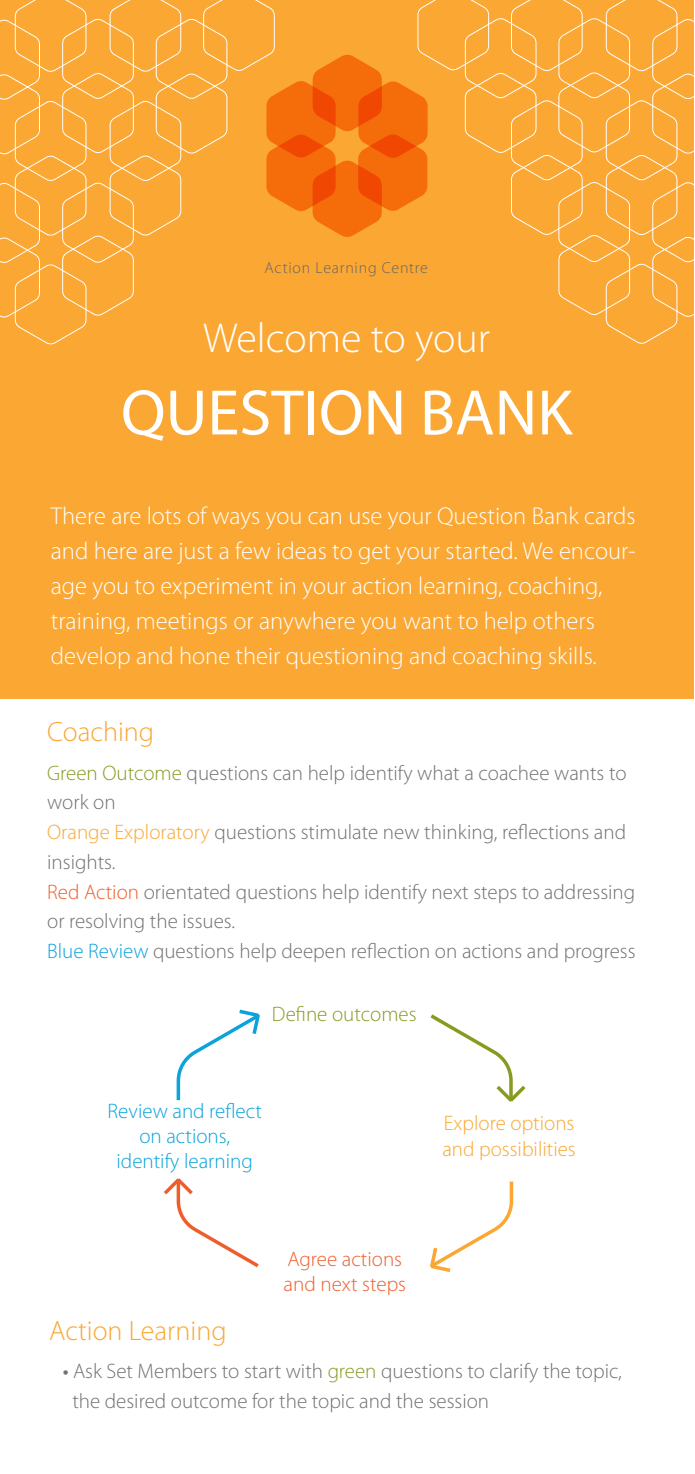
<style>
.page{position:relative;width:695px;height:1474px;background:#fff}
.page>*{position:absolute;margin:0;border:0;box-sizing:border-box;transform-origin:0 0}
.t1{font:64.75px "Myriad Pro";color:#fff}
.t2{font:300 42px "Myriad Pro";color:#fff}
.t3{font:300 28px "Myriad Pro";color:#faa733}
.t4{font:300 24.5px/35px "Myriad Pro";color:#fff}
.t5{font:300 21px/29.8px "Myriad Pro";color:#71716f}
.t6{font:300 21px/25.2px "Myriad Pro";color:#0aa3db;text-align:center}
.t7{font:300 21px/25.2px "Myriad Pro";color:#faa733}
.t8{font:300 21px/25.2px "Myriad Pro";color:#ee5e2d}
.t9{font:300 21px "Myriad Pro";color:#869c21}
.t10{font:300 15.92px "Myriad Pro";letter-spacing:.05em;color:#666664}
.s1{color:#869c21}
.s2{color:#faa733}
.s3{color:#ee5e2d}
.s4{color:#0aa3db}
.s5{font-weight:400}
</style>
<div class="page">
<div style="left:0;top:0;width:694px;height:698px;background:#faa733"></div>
<svg style="left:176px;top:1009px;width:84px;height:92px"></svg>
<svg style="left:430px;top:1181px;width:84px;height:91px"></svg>
<svg style="left:164px;top:1178px;width:95px;height:90px"></svg>
<svg style="left:430px;top:1014px;width:96px;height:88px"></svg>
<svg style="left:0;top:0;width:694px;height:345px"></svg>
<p class="t10" style="left:264px;top:259px;width:165px">Action Learning Centre</p>
<h2 class="t2" style="left:203px;top:315px;width:289px">Welcome to your</h2>
<h1 class="t1" style="left:121px;top:373px;width:453px">QUESTION BANK</h1>
<p class="t4" style="left:51px;top:499px;width:586px">There are lots of ways you can use your Question Bank cards and here are just a few ideas to get your started. We encour&shy;age you to experiment in your action learning, coaching, training, meetings or anywhere you want to help others develop and hone their questioning and coaching skills.</p>
<h3 class="t3" style="left:47px;top:716px;width:108px">Coaching</h3>
<p class="t5" style="left:47px;top:758px;width:590px"><span class="s1">Green Outcome</span> questions can help identify what a coachee wants to work on<br><span class="s2">Orange Exploratory</span> questions stimulate new thinking, reflections and insights.<br><span class="s3">Red Action</span> orientated questions help identify next steps to addressing or resolving the issues.<br><span class="s4">Blue Review</span> questions help deepen reflection on actions and progress</p>
<p class="t9" style="left:272px;top:1002px;width:146px">Define outcomes</p>
<p class="t6" style="left:108px;top:1098px;width:156px">Review and reflect on actions, identify learning</p>
<p class="t8" style="left:284px;top:1246px;width:124px">Agree actions and next steps</p>
<p class="t7" style="left:442px;top:1111px;width:135px">Explore options and possibilities</p>
<h3 class="t3" style="left:49px;top:1314px;width:179px">Action Learning</h3>
<p class="t5" style="left:72px;top:1356px;width:551px;text-indent:-10px"><span class="s5">•</span> Ask Set Members to start with <span class="s1">green</span> questions to clarify the topic, the desired outcome for the topic and the session</p>
</div>
